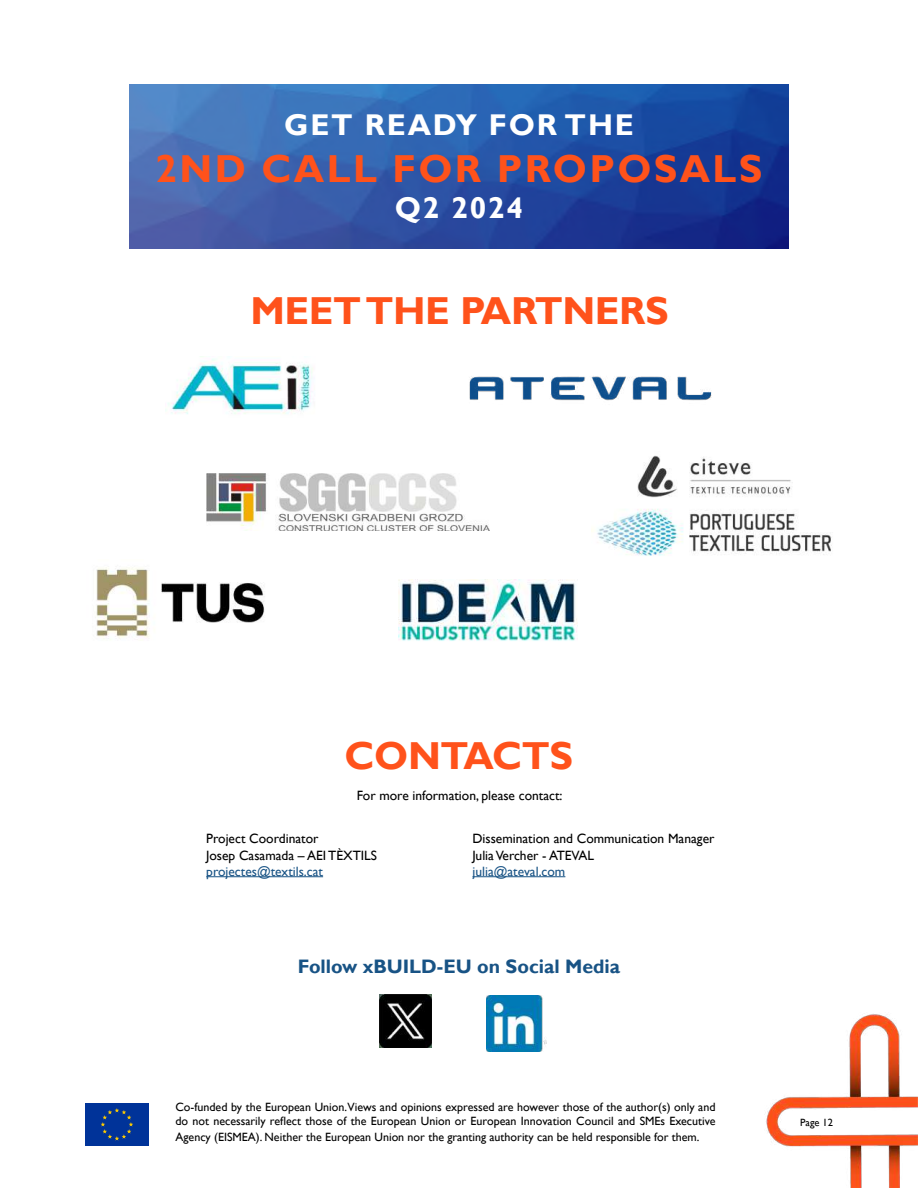
<style>
.page{position:relative;width:918px;height:1188px;background:#fff}
.page>*{position:absolute;margin:0;border:0;box-sizing:border-box;transform-origin:0 0}
.t1{font:700 39px "Gill Sans";letter-spacing:-.01em;color:#ff521b}
.t2{font:700 39px "Gill Sans";letter-spacing:.06em;color:#ff521b}
.t3{font:700 30px "Gill Sans";letter-spacing:.06em;color:#fff}
.t4{font:700 19.5px "Gill Sans";color:#185385}
.t5{font:13.5px/16.2px "Gill Sans";color:#000}
.t6{font:13.5px "Gill Sans";color:#185385}
.t7{font:12px/14.4px "Gill Sans";color:#000}
.t8{font:10.5px "Gill Sans";color:#000}
</style>
<div class="page">
<img style="left:766px;top:1014px;width:152px;height:174px">
<img style="left:167px;top:356px;width:146px;height:58px">
<img style="left:469px;top:376px;width:243px;height:25px">
<img style="left:398px;top:579px;width:180px;height:62px">
<img style="left:95px;top:567px;width:170px;height:73px">
<img style="left:591px;top:455px;width:241px;height:101px">
<img style="left:206px;top:474px;width:284px;height:57px">
<div style="left:85px;top:1103px;width:63px;height:43px;background:#039"></div>
<svg style="left:101px;top:1108px;width:32px;height:32px"></svg>
<img style="left:379px;top:994px;width:53px;height:53px">
<img style="left:486px;top:996px;width:60px;height:56px">
<hr style="left:206px;top:876px;width:117px;height:1px;background:#185385">
<hr style="left:472px;top:876px;width:93px;height:1px;background:#185385">
<img style="left:130px;top:85px;width:658px;height:163px">
<h2 class="t3" style="left:284px;top:107px;width:351px">GET READY FOR THE</h2>
<h1 class="t2" style="left:156px;top:145px;width:608px">2ND CALL FOR PROPOSALS</h1>
<h2 class="t3" style="left:395px;top:190px;width:130px">Q2 2024</h2>
<h1 class="t1" style="left:250px;top:287px;width:420px">MEET THE PARTNERS</h1>
<h1 class="t1" style="left:345px;top:733px;width:230px">CONTACTS</h1>
<p class="t5" style="left:357px;top:787px;width:207px">For more information, please contact:</p>
<p class="t5" style="left:206px;top:831px;width:172px">Project Coordinator<br>Josep Casamada – AEI TÈXTILS</p>
<p class="t6" style="left:206px;top:863px;width:118px">projectes@textils.cat</p>
<p class="t5" style="left:472px;top:831px;width:243px">Dissemination and Communication Manager<br>Julia Vercher - ATEVAL</p>
<p class="t6" style="left:472px;top:863px;width:94px">julia@ateval.com</p>
<h3 class="t4" style="left:298px;top:955px;width:324px">Follow xBUILD-EU on Social Media</h3>
<p class="t7" style="left:176px;top:1100px;width:541px">Co-funded by the European Union.Views and opinions expressed are however those of the author(s) only and do not necessarily reflect those of the European Union or European Innovation Council and SMEs Executive</p>
<p class="t7" style="left:176px;top:1130px;width:525px">Agency (EISMEA). Neither the European Union nor the granting authority can be held responsible for them.</p>
<p class="t8" style="left:800px;top:1117px;width:34px">Page 12</p>
</div>
